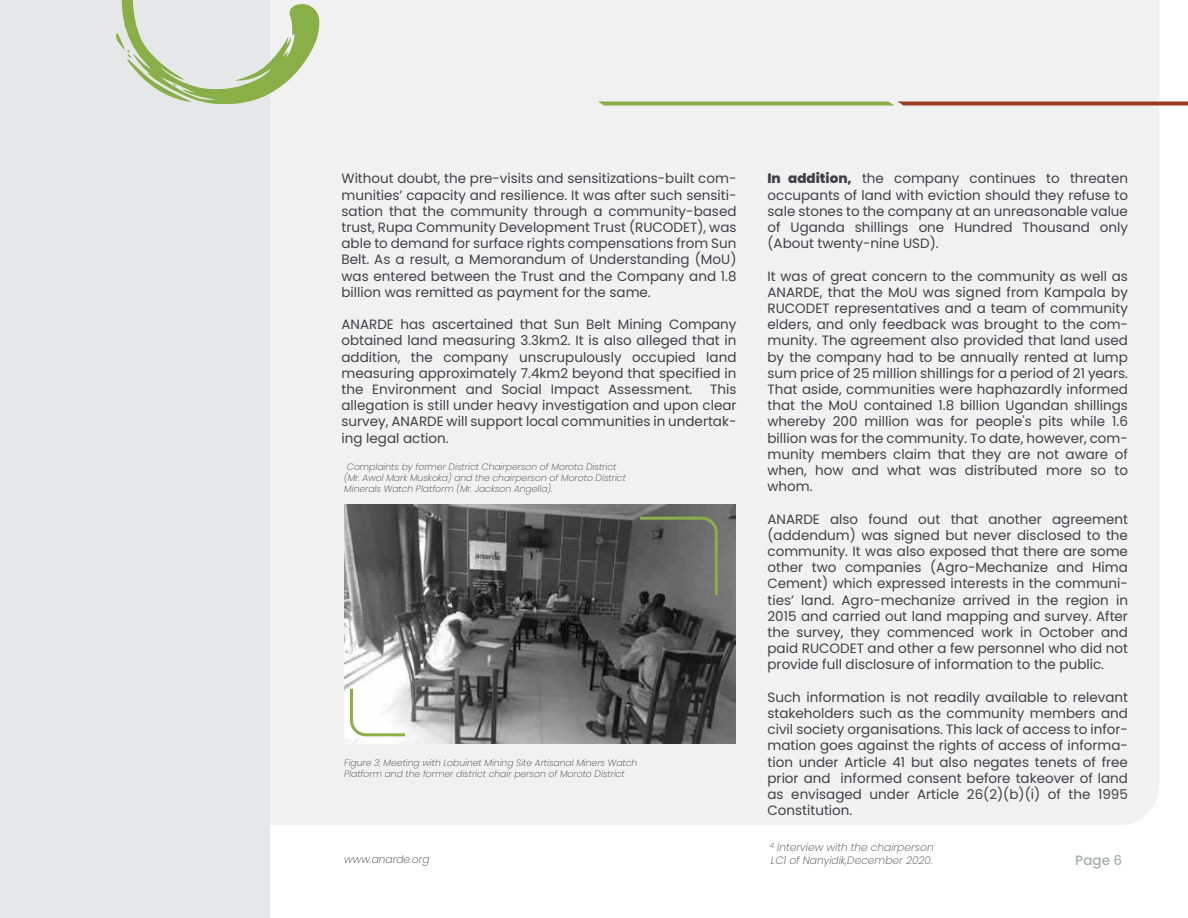
<style>
.page{position:relative;width:1188px;height:918px;background:#fff}
.page>*{position:absolute;margin:0;border:0;box-sizing:border-box;transform-origin:0 0}
.t1{font:13.5px/16.2px "Poppins";color:#414042;text-align:justify}
.t2{font:500 13.5px "Poppins";color:#a7a9ac}
.t3{font:italic 200 10.65px/12.8px "Poppins";color:#414042;text-align:center}
.t4{font:italic 200 9.15px/11.1px "Poppins";color:#414042}
.t5{font:italic 200 7.35px "Poppins";color:#414042}
.s1{font-weight:800}
</style>
<div class="page">
<div style="left:270px;top:0;width:889px;height:825px;background:#f1f1f2"></div>
<div style="left:0;top:0;width:270px;height:918px;background:#e6e7e8"></div>
<svg style="left:598px;top:102px;width:590px;height:4px;background:#9f874f"></svg>
<svg style="left:116px;top:0;width:204px;height:103px"></svg>
<img style="left:344px;top:504px;width:391px;height:240px">
<svg style="left:637px;top:515px;width:82px;height:83px;background:#676962"></svg>
<svg style="left:348px;top:686px;width:60px;height:52px"></svg>
<p class="t1" style="left:342px;top:171px;width:397px">Without doubt, the pre-visits and sensitizations-built com&shy;munities’ capacity and resilience. It was after such sensiti&shy;sation that the community through a community-based trust, Rupa Community Development Trust (RUCODET), was able to demand for surface rights compensations from Sun Belt. As a result, a Memorandum of Understanding (MoU) was entered between the Trust and the Company and 1.8 billion was remitted as payment for the same.</p>
<p class="t1" style="left:342px;top:316px;width:397px">ANARDE has ascertained that Sun Belt Mining Company obtained land measuring 3.3km2. It is also alleged that in addition, the company unscrupulously occupied land measuring approximately 7.4km2 beyond that specified in the Environment and Social Impact Assessment.</p>
<p class="t1" style="left:342px;top:381px;width:397px;text-indent:369px">This allegation is still under heavy investigation and upon clear survey, ANARDE will support local communities in undertak&shy;ing legal action.</p>
<p class="t4" style="left:344px;top:461px;width:283px">Complaints by former District Chairperson of Moroto District (Mr. Awol Mark Muskoka) and the chairperson of Moroto District<br>Minerals Watch Platform (Mr. Jackson Angella).</p>
<p class="t4" style="left:344px;top:757px;width:295px">Figure 3: Meeting with Lobuinet Mining Site Artisanal Miners Watch<br>Platform and the former district chair person of Moroto District</p>
<p class="t3" style="left:344px;top:853px;width:87px">www.anarde.org</p>
<p class="t1" style="left:768px;top:171px;width:362px"><span class="s1">In addition,</span> the company continues to threaten occupants of land with eviction should they refuse to sale stones to the company at an unreasonable value of Uganda shillings one Hundred Thousand only (About twenty-nine USD).</p>
<p class="t1" style="left:768px;top:268px;width:362px">It was of great concern to the community as well as ANARDE, that the MoU was signed from Kampala by RUCODET representatives and a team of community elders, and only feedback was brought to the com&shy;munity. The agreement also provided that land used by the company had to be annually rented at lump sum price of 25 million shillings for a period of 21 years.<br>That aside, communities were haphazardly informed that the MoU contained 1.8 billion Ugandan shillings whereby 200 million was for people's pits while 1.6 billion was for the community. To date, however, com&shy;munity members claim that they are not aware of when, how and what was distributed more so to whom.</p>
<p class="t1" style="left:768px;top:511px;width:362px">ANARDE also found out that another agreement (addendum) was signed but never disclosed to the community. It was also exposed that there are some other two companies (Agro-Mechanize and Hima Cement) which expressed interests in the communi&shy;ties’ land. Agro-mechanize arrived in the region in 2015 and carried out land mapping and survey. After the survey, they commenced work in October and paid RUCODET and other a few personnel who did not provide full disclosure of information to the public.</p>
<p class="t1" style="left:768px;top:689px;width:362px">Such information is not readily available to relevant stakeholders such as the community members and civil society organisations. This lack of access to infor&shy;mation goes against the rights of access of informa&shy;tion under Article 41 but also negates tenets of free prior and informed consent before takeover of land as envisaged under Article 26(2)(b)(i) of the 1995<br>Constitution.</p>
<p class="t5" style="left:770px;top:842px;width:6px">4</p>
<p class="t3" style="left:771px;top:841px;width:164px">Interview with the chairperson<br>LC1 of Nanyidik,December 2020.</p>
<p class="t2" style="left:1075px;top:852px;width:48px">Page 6</p>
</div>
